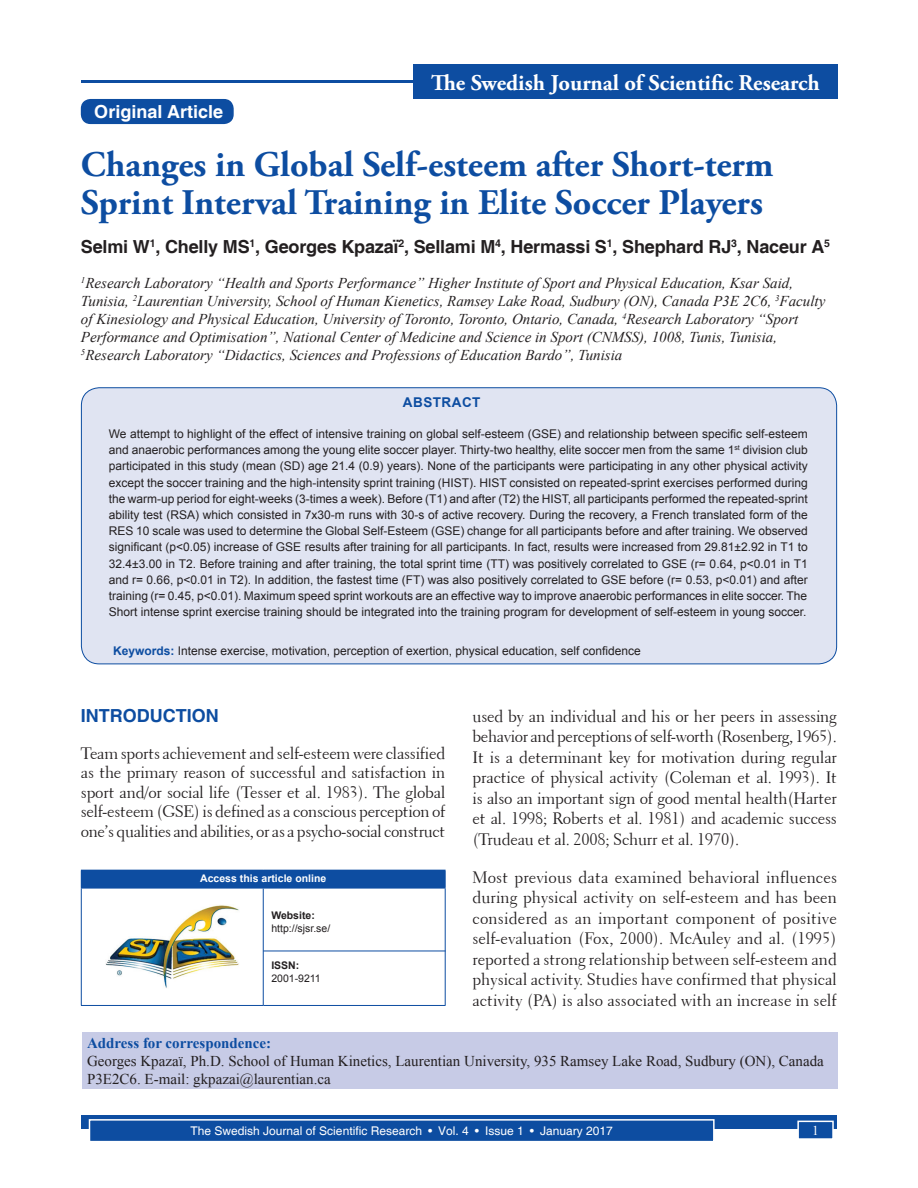
<style>
.page{position:relative;width:918px;height:1188px;background:#fff}
.page>*{position:absolute;margin:0;border:0;box-sizing:border-box;transform-origin:0 0}
.AT{font:700 36px/37.5px "Adobe Garamond Pro";color:#0d4da1}
.JT{font:700 22.5px "Adobe Garamond Pro";color:#fff}
.AU{font:700 18px "Helvetica";letter-spacing:-.01em;color:#231f20}
.AH{font:700 18px "Helvetica";color:#fff}
.t1{font:700 18px "Helvetica";color:#0d4da1}
.TX{font:16.5px/20.5px "Transitional 521 BT Roman A";letter-spacing:-.015em;color:#231f20;text-align:justify}
.AFF{font:italic 15px/18px "Times New Roman";color:#231f20}
.ADD{font:15px/18px "Times New Roman";color:#231f20}
.ABSH{font:700 13.5px "Arial";letter-spacing:.035em;color:#0d4da1}
.Folio{font:13.5px "Times New Roman";color:#fff}
.ABS{font:12px/16.2px "Arial";color:#231f20;text-align:justify}
.KWD{font:12px "Arial";color:#231f20}
.t2{font:12px "Helvetica";color:#fff}
.AAO{font:700 10.5px "Arial";color:#fff}
.Web{font:10.5px/12.6px "Arial";color:#231f20}
.DOI{font:10.5px/12.6px "Arial";color:#231f20}
.s1{font-weight:700;color:#0d4da1}
.s2{font-weight:700}
</style>
<div class="page">
<div style="left:81px;top:1116px;width:756px;height:13px;background:#0d4da1"></div>
<div style="left:90px;top:1120px;width:624px;height:22px;background:#0d4da1"></div>
<div style="left:89px;top:1119px;width:626px;height:23px;border:2px solid #fff"></div>
<div style="left:798px;top:1121px;width:35px;height:18px;background:#0d4da1"></div>
<div style="left:797px;top:1121px;width:37px;height:19px;border:2px solid #fff"></div>
<div style="left:81px;top:388px;width:756px;height:276px;background:#e0e4f2;border-radius:18px"></div>
<hr style="left:81px;top:80px;width:756px;height:3px;background:#0d4da1">
<div style="left:413px;top:65px;width:425px;height:34px;background:#0d4da1"></div>
<div style="left:81px;top:870px;width:364px;height:18px;background:#0d4da1"></div>
<hr style="left:263px;top:870px;width:183px;height:1px;background:#0d4da1">
<svg style="left:445px;top:871px;width:1px;height:17px"></svg>
<hr style="left:81px;top:888px;width:1px;height:117px;background:#0d4da1">
<hr style="left:81px;top:888px;width:182px;height:1px;background:#0d4da1">
<hr style="left:263px;top:888px;width:183px;height:1px;background:#0d4da1">
<hr style="left:263px;top:888px;width:1px;height:117px;background:#0d4da1">
<hr style="left:445px;top:888px;width:1px;height:117px;background:#0d4da1">
<hr style="left:81px;top:1005px;width:182px;height:1px;background:#0d4da1">
<hr style="left:263px;top:1005px;width:183px;height:1px;background:#0d4da1">
<img style="left:105px;top:905px;width:134px;height:83px">
<hr style="left:263px;top:951px;width:183px;height:1px;background:#0d4da1">
<div style="left:82px;top:100px;width:151px;height:23px;background:#0d4da1;border-radius:9px"></div>
<div style="left:81px;top:99px;width:153px;height:25px;border:2px solid #0d4da1;border-radius:9px"></div>
<div style="left:82px;top:1032px;width:756px;height:57px;background:#c7cbe6"></div>
<p class="AH" style="left:94px;top:101px;width:130px">Original Article</p>
<p class="JT" style="left:431px;top:70px;width:390px">The Swedish Journal of Scientific Research</p>
<p class="AT" style="left:81px;top:147px;width:694px">Changes in Global Self-esteem after Short‐term<br>Sprint Interval Training in Elite Soccer Players</p>
<p class="AU" style="left:81px;top:236px;width:751px">Selmi W<sup>1</sup>, Chelly MS<sup>1</sup>, Georges Kpazaï<sup>2</sup>, Sellami M<sup>4</sup>, Hermassi S<sup>1</sup>, Shephard RJ<sup>3</sup>, Naceur A<sup>5</sup></p>
<p class="AFF" style="left:81px;top:274px;width:746px"><sup>1</sup>Research Laboratory “Health and Sports Performance” Higher Institute of Sport and Physical Education, Ksar Said, Tunisia, <sup>2</sup>Laurentian University, School of Human Kienetics, Ramsey Lake Road, Sudbury (ON), Canada P3E 2C6, <sup>3</sup>Faculty of Kinesiology and Physical Education, University of Toronto, Toronto, Ontario, Canada, <sup>4</sup>Research Laboratory “Sport Performance and Optimisation”, National Center of Medicine and Science in Sport (CNMSS), 1008, Tunis, Tunisia, <sup>5</sup>Research Laboratory “Didactics, Sciences and Professions of Education Bardo”, Tunisia</p>
<p class="ABSH" style="left:403px;top:393px;width:79px">ABSTRACT</p>
<p class="ABS" style="left:109px;top:426px;width:701px">We attempt to highlight of the effect of intensive training on global self-esteem (GSE) and relationship between specific self-esteem and anaerobic performances among the young elite soccer player. Thirty-two healthy, elite soccer men from the same 1<sup>st</sup> division club participated in this study (mean (SD) age 21.4 (0.9) years). None of the participants were participating in any other physical activity except the soccer training and the high-intensity sprint training (HIST). HIST consisted on repeated-sprint exercises performed during the warm-up period for eight-weeks (3-times a week). Before (T1) and after (T2) the HIST, all participants performed the repeated-sprint ability test (RSA) which consisted in 7x30-m runs with 30-s of active recovery. During the recovery, a French translated form of the RES 10 scale was used to determine the Global Self-Esteem (GSE) change for all participants before and after training. We observed significant (p&lt;0.05) increase of GSE results after training for all participants. In fact, results were increased from 29.81±2.92 in T1 to 32.4±3.00 in T2. Before training and after training, the total sprint time (TT) was positively correlated to GSE (r= 0.64, p&lt;0.01 in T1 and r= 0.66, p&lt;0.01 in T2). In addition, the fastest time (FT) was also positively correlated to GSE before (r= 0.53, p&lt;0.01) and after training (r= 0.45, p&lt;0.01). Maximum speed sprint workouts are an effective way to improve anaerobic performances in elite soccer. The Short intense sprint exercise training should be integrated into the training program for development of self-esteem in young soccer.</p>
<p class="KWD" style="left:113px;top:642px;width:529px"><span class="s1">Keywords:</span> Intense exercise, motivation, perception of exertion, physical education, self confidence</p>
<h1 class="t1" style="left:81px;top:705px;width:139px">INTRODUCTION</h1>
<p class="TX" style="left:81px;top:744px;width:366px;line-height:19.5px">Team sports achievement and self-esteem were classified as the primary reason of successful and satisfaction in sport and/or social life (Tesser et al. 1983). The global self-esteem (GSE) is defined as a conscious perception of one’s qualities and abilities, or as a psycho-social construct</p>
<p class="AAO" style="left:200px;top:871px;width:128px">Access this article online</p>
<p class="Web" style="left:271px;top:909px;width:60px"><span class="s2">Website: </span>http://sjsr.se/</p>
<p class="DOI" style="left:271px;top:959px;width:51px"><span class="s2">ISSN:<br></span>2001-9211</p>
<p class="TX" style="left:472px;top:706px;width:366px">used by an individual and his or her peers in assessing behavior and perceptions of self-worth (Rosenberg, 1965).<br>It is a determinant key for motivation during regular practice of physical activity (Coleman et al. 1993). It is also an important sign of good mental health(Harter et al. 1998; Roberts et al. 1981) and academic success (Trudeau et al. 2008; Schurr et al. 1970).</p>
<p class="TX" style="left:472px;top:867px;width:366px">Most previous data examined behavioral influences during physical activity on self-esteem and has been considered as an important component of positive self-evaluation (Fox, 2000). McAuley and al. (1995) reported a strong relationship between self-esteem and physical activity. Studies have confirmed that physical activity (PA) is also associated with an increase in self</p>
<p class="ADD" style="left:87px;top:1033px;width:738px"><span class="s1">Address for correspondence:<br></span>Georges Kpazaï, Ph.D. School of Human Kinetics, Laurentian University, 935 Ramsey Lake Road, Sudbury (ON), Canada<br>P3E2C6. E-mail: gkpazai@laurentian.ca</p>
<p class="t2" style="left:191px;top:1124px;width:424px">The Swedish Journal of Scientific Research • Vol. 4 • Issue 1 • January 2017</p>
<p class="Folio" style="left:812px;top:1121px;width:8px">1</p>
</div>
